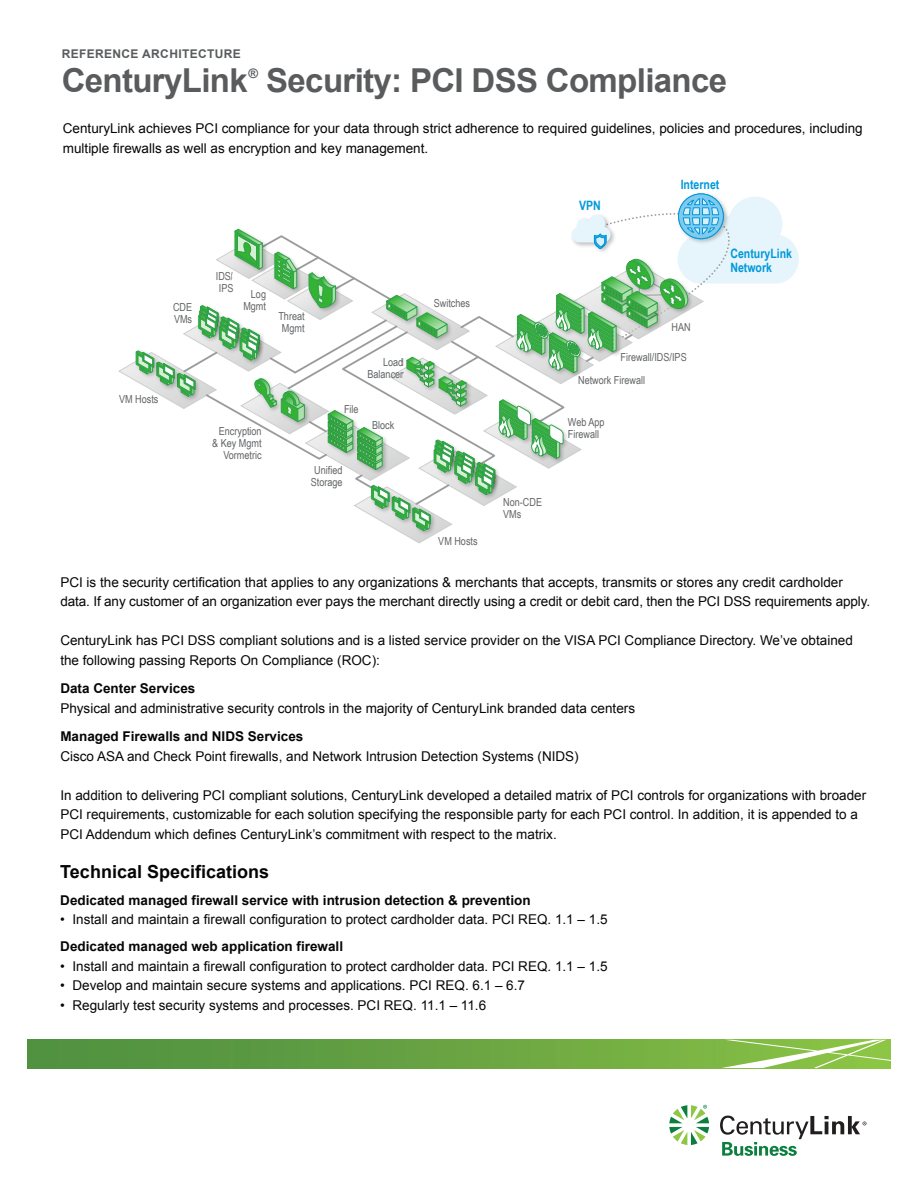
<style>
.page{position:relative;width:918px;height:1188px;background:#fff}
.page>*{position:absolute;margin:0;border:0;box-sizing:border-box;transform-origin:0 0}
.t1{font:700 33px "Arial";letter-spacing:-.02em;color:#595b5d}
.t2{font:700 18px "Arial";color:#040504}
.t3{font:13.5px/19.5px "Arial";color:#050605}
.t4{font:700 13.5px "Arial";color:#050605}
.t5{font:700 13.05px "Arial";color:#595b5d}
.t6{font:700 12.9px/13.8px "Arial Narrow";color:#0098db}
.t7{font:700 12px "Arial";letter-spacing:.03em;color:#595b5d}
.t8{font:11.1px/12px "Arial Narrow";color:#616365}
</style>
<div class="page">
<svg style="left:27px;top:1040px;width:694px;height:28px;background:#64a142"></svg>
<svg style="left:721px;top:1040px;width:170px;height:28px;background:#9ccb67"></svg>
<svg style="left:669px;top:1105px;width:197px;height:51px"></svg>
<svg style="left:118px;top:193px;width:681px;height:350px"></svg>
<p class="t7" style="left:62px;top:46px;width:181px">REFERENCE ARCHITECTURE</p>
<h1 class="t1" style="left:62px;top:59px;width:187px">CenturyLink</h1>
<p class="t5" style="left:248px;top:64px;width:11px">®</p>
<h1 class="t1" style="left:266px;top:59px;width:462px">Security: PCI DSS Compliance</h1>
<p class="t3" style="left:63px;top:119px;width:801px">CenturyLink achieves PCI compliance for your data through strict adherence to required guidelines, policies and procedures, including multiple firewalls as well as encryption and key management.</p>
<p class="t8" style="left:173px;top:301px;width:21px">CDE<br>VMs</p>
<p class="t8" style="left:119px;top:393px;width:41px">VM Hosts</p>
<p class="t8" style="left:216px;top:270px;width:19px">IDS/<br>IPS</p>
<p class="t8" style="left:243px;top:287px;width:24px;text-align:right">Log<br>Mgmt</p>
<p class="t8" style="left:212px;top:425px;width:51px;text-align:right">Encryption &amp; Key Mgmt<br>Vormetric</p>
<p class="t8" style="left:278px;top:309px;width:28px;text-align:center">Threat<br>Mgmt</p>
<p class="t8" style="left:367px;top:356px;width:37px;text-align:right">Load<br>Balancer</p>
<p class="t8" style="left:344px;top:402px;width:16px">File</p>
<p class="t8" style="left:372px;top:418px;width:24px">Block</p>
<p class="t8" style="left:311px;top:464px;width:33px;text-align:center">Unified<br>Storage</p>
<p class="t8" style="left:434px;top:297px;width:38px">Switches</p>
<p class="t8" style="left:438px;top:534px;width:41px">VM Hosts</p>
<p class="t8" style="left:503px;top:496px;width:40px">Non-CDE<br>VMs</p>
<p class="t6" style="left:579px;top:198px;width:23px">VPN</p>
<p class="t6" style="left:681px;top:177px;width:40px">Internet</p>
<p class="t6" style="left:730px;top:246px;width:63px">CenturyLink<br>Network</p>
<p class="t8" style="left:671px;top:320px;width:21px">HAN</p>
<p class="t8" style="left:621px;top:351px;width:68px">Firewall/IDS/IPS</p>
<p class="t8" style="left:578px;top:373px;width:69px">Network Firewall</p>
<p class="t8" style="left:568px;top:416px;width:38px">Web App<br>Firewall</p>
<p class="t3" style="left:60px;top:572px;width:811px">PCI is the security certification that applies to any organizations &amp; merchants that accepts, transmits or stores any credit cardholder data. If any customer of an organization ever pays the merchant directly using a credit or debit card, then the PCI DSS requirements apply.</p>
<p class="t3" style="left:60px;top:631px;width:794px">CenturyLink has PCI DSS compliant solutions and is a listed service provider on the VISA PCI Compliance Directory. We’ve obtained the following passing Reports On Compliance (ROC):</p>
<p class="t4" style="left:60px;top:679px;width:137px">Data Center Services</p>
<p class="t3" style="left:60px;top:698px;width:576px">Physical and administrative security controls in the majority of CenturyLink branded data centers</p>
<p class="t4" style="left:60px;top:727px;width:245px">Managed Firewalls and NIDS Services</p>
<p class="t3" style="left:60px;top:746px;width:520px">Cisco ASA and Check Point firewalls, and Network Intrusion Detection Systems (NIDS)</p>
<p class="t3" style="left:60px;top:785px;width:807px">In addition to delivering PCI compliant solutions, CenturyLink developed a detailed matrix of PCI controls for organizations with broader<br>PCI requirements, customizable for each solution specifying the responsible party for each PCI control. In addition, it is appended to a<br>PCI Addendum which defines CenturyLink’s commitment with respect to the matrix.</p>
<h2 class="t2" style="left:60px;top:859px;width:210px">Technical Specifications</h2>
<p class="t4" style="left:60px;top:891px;width:472px">Dedicated managed firewall service with intrusion detection &amp; prevention</p>
<p class="t3" style="left:60px;top:910px;width:549px">• Install and maintain a firewall configuration to protect cardholder data. PCI REQ. 1.1 – 1.5</p>
<p class="t4" style="left:60px;top:937px;width:284px">Dedicated managed web application firewall</p>
<p class="t3" style="left:60px;top:956px;width:549px">• Install and maintain a firewall configuration to protect cardholder data. PCI REQ. 1.1 – 1.5</p>
<p class="t3" style="left:60px;top:976px;width:466px">• Develop and maintain secure systems and applications. PCI REQ. 6.1 – 6.7</p>
<p class="t3" style="left:60px;top:995px;width:427px">• Regularly test security systems and processes. PCI REQ. 11.1 – 11.6</p>
</div>
